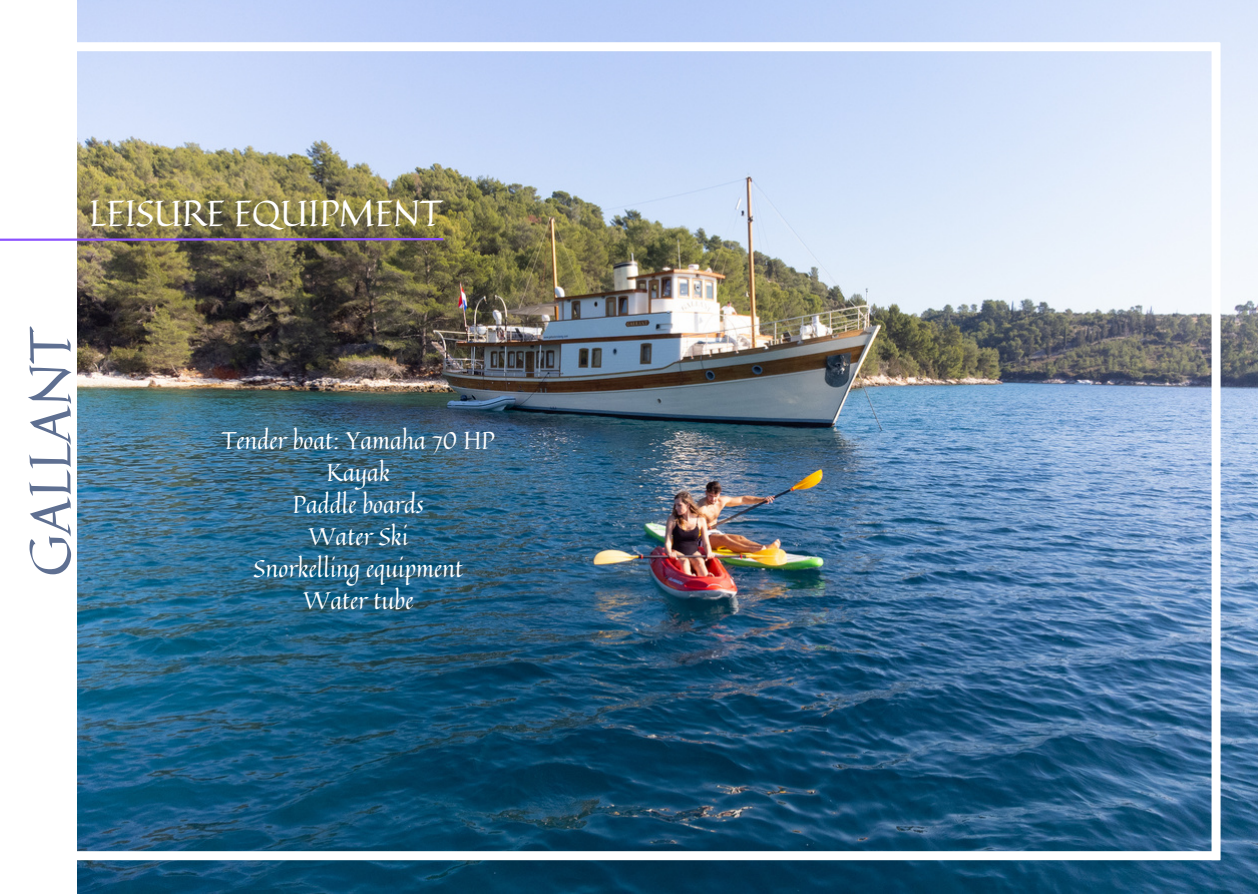
<style>
.page{position:relative;width:1258px;height:894px;background:#fff}
.page>*{position:absolute;margin:0;border:0;box-sizing:border-box;transform-origin:0 0}
.t1{font:57.6px "Quintessential";color:#5e6f91}
.t2{font:36px "Quintessential";color:#fff}
.t3{font:24px/32.1px "Quintessential";color:#fff;text-align:center}
</style>
<div class="page">
<img style="left:77px;top:0;width:1181px;height:892px">
<div style="left:43px;top:42px;width:1177px;height:9px;background:#fff"></div>
<div style="left:47px;top:850px;width:1173px;height:9px;background:#fff"></div>
<div style="left:1211px;top:43px;width:9px;height:816px;background:#fff"></div>
<hr style="left:0;top:238px;width:443px;height:3px;background:#8c52ff">
<h2 class="t2" style="left:89px;top:184px;width:355px">LEISURE EQUIPMENT</h2>
<h1 class="t1" style="left:5px;top:576px;width:252px;rotate:-90deg">GALLANT</h1>
<p class="t3" style="left:222px;top:423px;width:274px">Tender boat: Yamaha 70 HP<br>Kayak<br>Paddle boards<br>Water Ski<br>Snorkelling equipment<br>Water tube</p>
</div>
